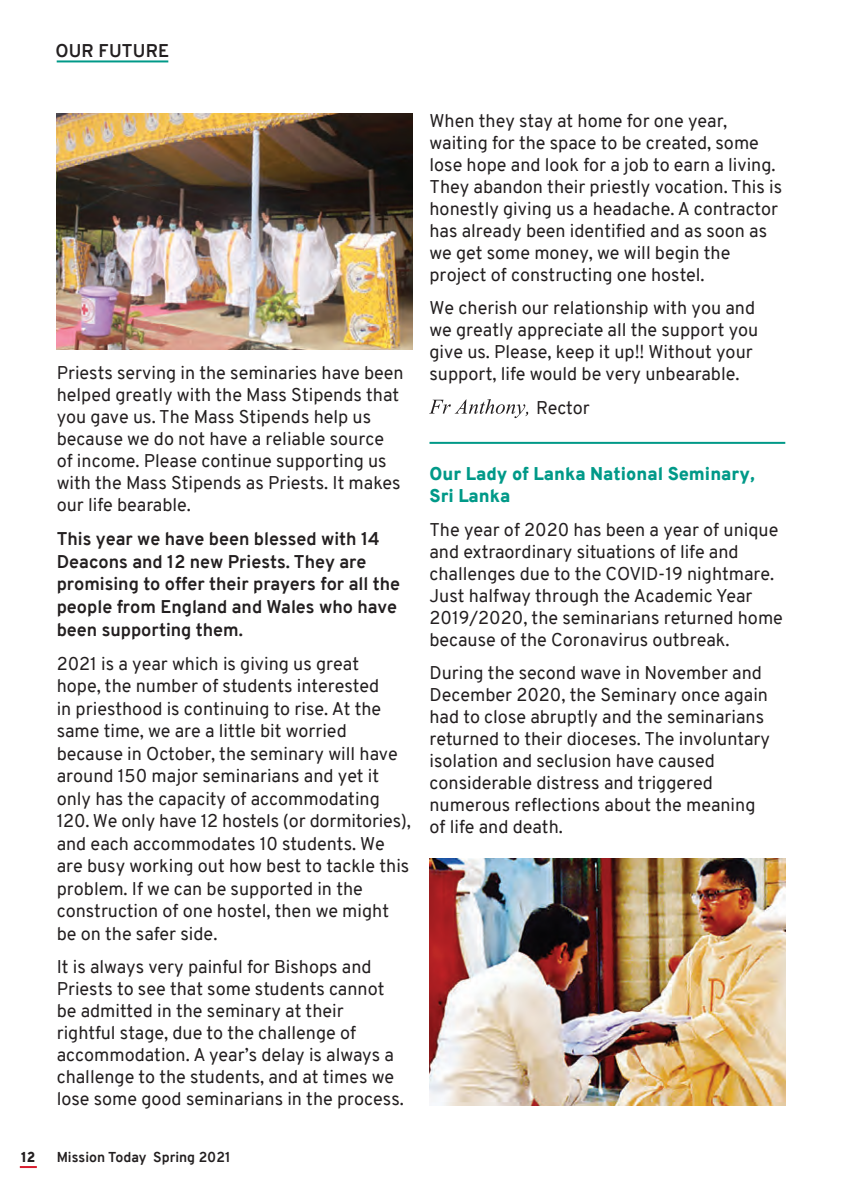
<style>
.page{position:relative;width:842px;height:1191px;background:#fff}
.page>*{position:absolute;margin:0;border:0;box-sizing:border-box;transform-origin:0 0}
.t1{font:18px/22px "Overpass";color:#231f20}
.t2{font:700 18px/22.6px "Overpass";color:#231f20}
.t3{font:900 18px/22px "Overpass";color:#098}
.t4{font:700 14px "Overpass";color:#231f20}
.t5{font:900 14px "Overpass";color:#231f20}
</style>
<div class="page">
<svg style="left:20px;top:1166px;width:17px;height:2px"></svg>
<hr style="left:57px;top:60px;width:111px;height:2px;background:#098">
<hr style="left:429px;top:442px;width:356px;height:2px;background:#098">
<img style="left:57px;top:113px;width:355px;height:237px">
<img style="left:429px;top:859px;width:356px;height:247px">
<svg style="left:429px;top:399px;width:99px;height:19px"></svg>
<p class="t2" style="left:55px;top:39px;width:115px">OUR FUTURE</p>
<p class="t1" style="left:57px;top:362px;width:348px">Priests serving in the seminaries have been helped greatly with the Mass Stipends that you gave us. The Mass Stipends help us because we do not have a reliable source of income. Please continue supporting us with the Mass Stipends as Priests. It makes our life bearable.</p>
<p class="t2" style="left:57px;top:527px;width:345px">This year we have been blessed with 14<br>Deacons and 12 new Priests. They are promising to offer their prayers for all the people from England and Wales who have been supporting them.</p>
<p class="t1" style="left:57px;top:652px;width:356px;line-height:22.6px">2021 is a year which is giving us great<br>hope, the number of students interested<br>in priesthood is continuing to rise. At the same time, we are a little bit worried because in October, the seminary will have around 150 major seminarians and yet it only has the capacity of accommodating 120. We only have 12 hostels (or dormitories), and each accommodates 10 students. We are busy working out how best to tackle this problem. If we can be supported in the construction of one hostel, then we might be on the safer side.</p>
<p class="t1" style="left:57px;top:956px;width:349px">It is always very painful for Bishops and Priests to see that some students cannot be admitted in the seminary at their rightful stage, due to the challenge of accommodation. A year’s delay is always a challenge to the students, and at times we lose some good seminarians in the process.</p>
<p class="t5" style="left:21px;top:1148px;width:16px">12</p>
<p class="t4" style="left:57px;top:1148px;width:175px">Mission Today Spring 2021</p>
<p class="t1" style="left:429px;top:110px;width:354px">When they stay at home for one year, waiting for the space to be created, some lose hope and look for a job to earn a living.<br>They abandon their priestly vocation. This is honestly giving us a headache. A contractor has already been identified and as soon as we get some money, we will begin the project of constructing one hostel.</p>
<p class="t1" style="left:429px;top:297px;width:330px">We cherish our relationship with you and we greatly appreciate all the support you give us. Please, keep it up!! Without your support, life would be very unbearable.</p>
<p class="t1" style="left:536px;top:396px;width:55px">Rector</p>
<p class="t3" style="left:429px;top:463px;width:327px">Our Lady of Lanka National Seminary,<br>Sri Lanka</p>
<p class="t1" style="left:429px;top:518px;width:355px">The year of 2020 has been a year of unique and extraordinary situations of life and challenges due to the COVID-19 nightmare.<br>Just halfway through the Academic Year 2019/2020, the seminarians returned home because of the Coronavirus outbreak.</p>
<p class="t1" style="left:429px;top:662px;width:342px">During the second wave in November and December 2020, the Seminary once again had to close abruptly and the seminarians returned to their dioceses. The involuntary isolation and seclusion have caused considerable distress and triggered numerous reflections about the meaning of life and death.</p>
</div>
